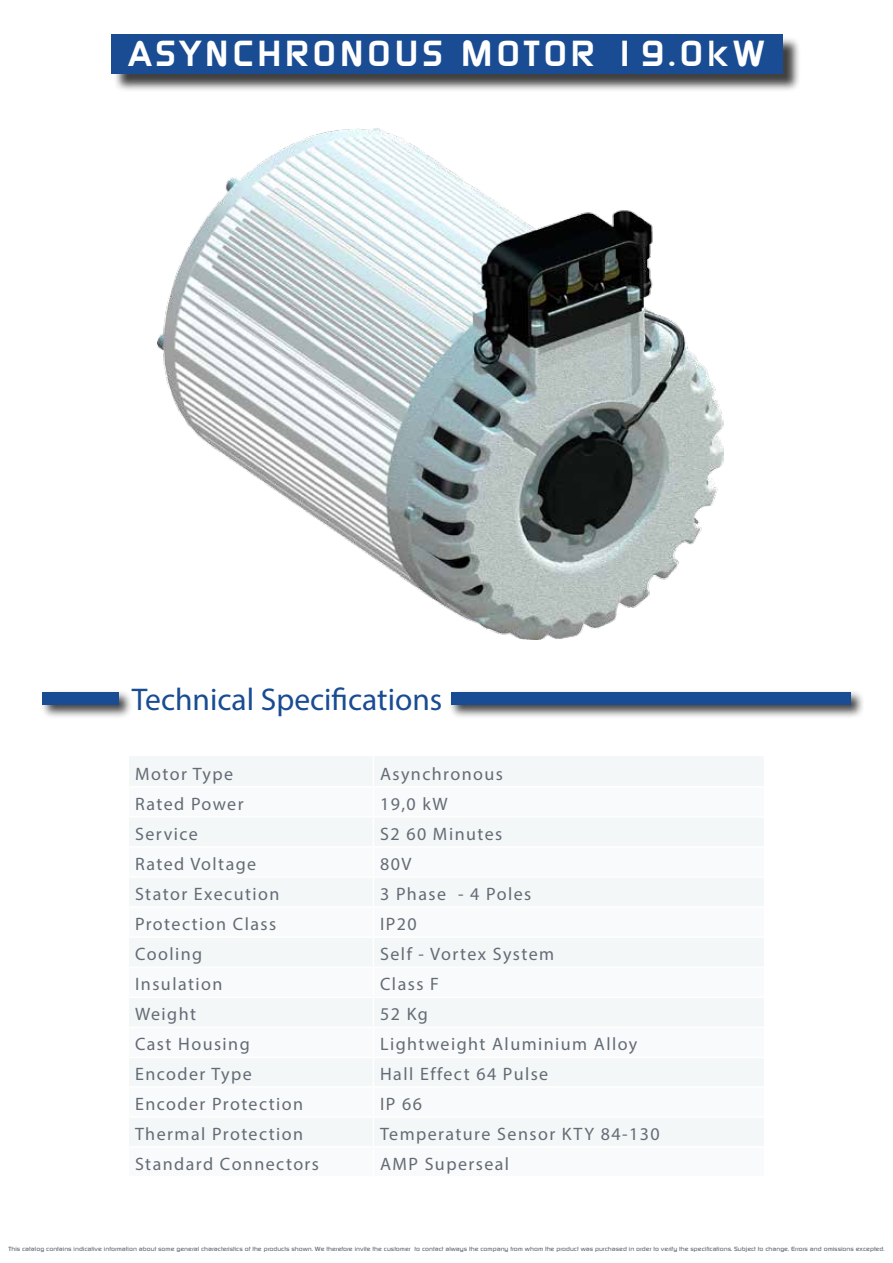
<style>
.page{position:relative;width:893px;height:1263px;background:#fff}
.page>*{position:absolute;margin:0;border:0;box-sizing:border-box;transform-origin:0 0}
.t1{font:700 36px "Modaerne";letter-spacing:.1em;color:#fff;scale:1.06 1}
.t2{font:31.5px "Myriad Pro";color:#194c92}
.t3{font:18px "Myriad Pro";letter-spacing:.08em;color:#636c75}
.t4{font:6px "Modaerne";color:#636c75;scale:1.18 1}
</style>
<div class="page">
<img style="left:157px;top:128px;width:566px;height:511px">
<div style="left:129px;top:757px;width:635px;height:29px;background:#f4f7f8"></div>
<div style="left:129px;top:818px;width:635px;height:328px;background:#f4f7f8"></div>
<hr style="left:373px;top:756px;width:1px;height:30px;background:#fff">
<hr style="left:128px;top:846px;width:245px;height:2px;background:#fff">
<hr style="left:373px;top:846px;width:392px;height:2px;background:#fff">
<hr style="left:128px;top:876px;width:245px;height:2px;background:#fff">
<hr style="left:373px;top:876px;width:392px;height:2px;background:#fff">
<hr style="left:128px;top:906px;width:245px;height:2px;background:#fff">
<hr style="left:373px;top:906px;width:392px;height:2px;background:#fff">
<hr style="left:128px;top:936px;width:245px;height:2px;background:#fff">
<hr style="left:373px;top:936px;width:392px;height:2px;background:#fff">
<hr style="left:128px;top:966px;width:245px;height:2px;background:#fff">
<hr style="left:373px;top:966px;width:392px;height:2px;background:#fff">
<hr style="left:128px;top:996px;width:245px;height:2px;background:#fff">
<hr style="left:373px;top:996px;width:392px;height:2px;background:#fff">
<hr style="left:128px;top:1026px;width:245px;height:2px;background:#fff">
<hr style="left:373px;top:1026px;width:392px;height:2px;background:#fff">
<hr style="left:128px;top:1057px;width:245px;height:1px;background:#fff">
<hr style="left:373px;top:1057px;width:392px;height:1px;background:#fff">
<hr style="left:128px;top:1086px;width:245px;height:2px;background:#fff">
<hr style="left:373px;top:1086px;width:392px;height:2px;background:#fff">
<hr style="left:128px;top:1116px;width:245px;height:2px;background:#fff">
<hr style="left:373px;top:1116px;width:392px;height:2px;background:#fff">
<svg style="left:373px;top:818px;width:1px;height:328px"></svg>
<div style="left:113px;top:36px;width:688px;height:56px;background:#000;opacity:.75"></div>
<div style="left:111px;top:34px;width:671px;height:39px;background:#194c92"></div>
<div style="left:40px;top:690px;width:93px;height:29px;background:#000;opacity:.75"></div>
<div style="left:43px;top:692px;width:76px;height:13px;background:#194c92"></div>
<div style="left:448px;top:690px;width:416px;height:29px;background:#000;opacity:.75"></div>
<div style="left:451px;top:692px;width:399px;height:13px;background:#194c92"></div>
<h1 class="t1" style="left:128px;top:34px;width:602px">ASYNCHRONOUS MOTOR 19.0kW</h1>
<h2 class="t2" style="left:132px;top:680px;width:312px">Technical Specifications</h2>
<p class="t3" style="left:135px;top:763px;width:100px">Motor Type</p>
<p class="t3" style="left:380px;top:763px;width:124px">Asynchronous</p>
<p class="t3" style="left:135px;top:793px;width:110px">Rated Power</p>
<p class="t3" style="left:380px;top:793px;width:69px">19,0 kW</p>
<p class="t3" style="left:135px;top:823px;width:64px">Service</p>
<p class="t3" style="left:380px;top:823px;width:124px">S2 60 Minutes</p>
<p class="t3" style="left:135px;top:853px;width:123px">Rated Voltage</p>
<p class="t3" style="left:380px;top:853px;width:33px">80V</p>
<p class="t3" style="left:135px;top:883px;width:146px">Stator Execution</p>
<p class="t3" style="left:380px;top:883px;width:153px">3 Phase - 4 Poles</p>
<p class="t3" style="left:135px;top:913px;width:143px">Protection Class</p>
<p class="t3" style="left:380px;top:913px;width:38px">IP20</p>
<p class="t3" style="left:135px;top:943px;width:69px">Cooling</p>
<p class="t3" style="left:380px;top:943px;width:176px">Self - Vortex System</p>
<p class="t3" style="left:135px;top:973px;width:89px">Insulation</p>
<p class="t3" style="left:380px;top:973px;width:60px">Class F</p>
<p class="t3" style="left:135px;top:1003px;width:63px">Weight</p>
<p class="t3" style="left:380px;top:1003px;width:49px">52 Kg</p>
<p class="t3" style="left:135px;top:1033px;width:116px">Cast Housing</p>
<p class="t3" style="left:380px;top:1033px;width:259px">Lightweight Aluminium Alloy</p>
<p class="t3" style="left:135px;top:1063px;width:118px">Encoder Type</p>
<p class="t3" style="left:380px;top:1063px;width:170px">Hall Effect 64 Pulse</p>
<p class="t3" style="left:135px;top:1093px;width:170px">Encoder Protection</p>
<p class="t3" style="left:380px;top:1093px;width:43px">IP 66</p>
<p class="t3" style="left:135px;top:1123px;width:170px">Thermal Protection</p>
<p class="t3" style="left:380px;top:1123px;width:281px">Temperature Sensor KTY 84-130</p>
<p class="t3" style="left:135px;top:1153px;width:186px">Standard Connectors</p>
<p class="t3" style="left:380px;top:1153px;width:131px">AMP Superseal</p>
<p class="t4" style="left:9px;top:1246px;width:744px">This catalog contains indicative information about some general characteristics of the products shown. We therefore invite the customer to contact always the company from whom the product was purchased in order to verify the specifications. Subject to change. Errors and omissions excepted.</p>
</div>
